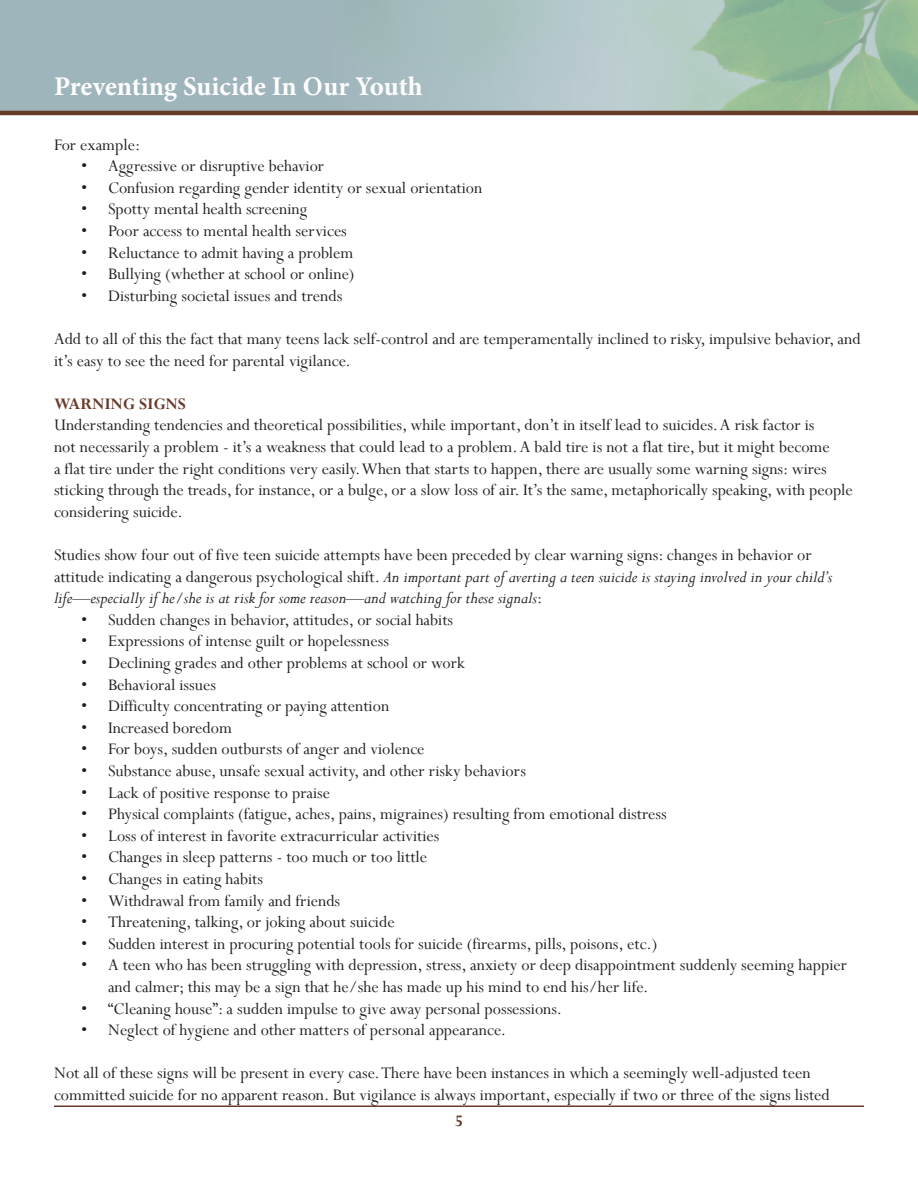
<style>
.page{position:relative;width:918px;height:1188px;background:#fff}
.page>*{position:absolute;margin:0;border:0;box-sizing:border-box;transform-origin:0 0}
.t1{font:700 27px "Minion Pro";letter-spacing:-.005em;color:#fff}
.Endnote_Text{font:18px/21.6px "Perpetua";color:#231f20}
.Headers__I__II__III{font:700 18px "Perpetua";color:#683a2a}
.s1{font-style:italic}
</style>
<div class="page">
<div style="left:0;top:0;width:918px;height:113px;background:#9fb5bc"></div>
<hr style="left:54px;top:1106px;width:810px;height:1px;background:#683a2a">
<img style="left:318px;top:0;width:600px;height:111px">
<hr style="left:0;top:111px;width:918px;height:4px;background:#683a2a">
<h1 class="t1" style="left:54px;top:68px;width:370px">Preventing Suicide In Our Youth</h1>
<p class="Endnote_Text" style="left:54px;top:133px;width:88px">For example:</p>
<p class="Endnote_Text" style="left:81px;top:155px;width:245px">• Aggressive or disruptive behavior</p>
<p class="Endnote_Text" style="left:81px;top:176px;width:403px">• Confusion regarding gender identity or sexual orientation</p>
<p class="Endnote_Text" style="left:81px;top:198px;width:228px">• Spotty mental health screening</p>
<p class="Endnote_Text" style="left:81px;top:220px;width:267px">• Poor access to mental health services</p>
<p class="Endnote_Text" style="left:81px;top:241px;width:274px">• Reluctance to admit having a problem</p>
<p class="Endnote_Text" style="left:81px;top:263px;width:275px">• Bullying (whether at school or online)</p>
<p class="Endnote_Text" style="left:81px;top:284px;width:263px">• Disturbing societal issues and trends</p>
<p class="Endnote_Text" style="left:54px;top:328px;width:808px">Add to all of this the fact that many teens lack self-control and are temperamentally inclined to risky, impulsive behavior, and it’s easy to see the need for parental vigilance.</p>
<p class="Headers__I__II__III" style="left:54px;top:392px;width:134px">WARNING SIGNS</p>
<p class="Endnote_Text" style="left:54px;top:414px;width:800px">Understanding tendencies and theoretical possibilities, while important, don’t in itself lead to suicides. A risk factor is<br>not necessarily a problem - it’s a weakness that could lead to a problem. A bald tire is not a flat tire, but it might become<br>a flat tire under the right conditions very easily. When that starts to happen, there are usually some warning signs: wires sticking through the treads, for instance, or a bulge, or a slow loss of air. It’s the same, metaphorically speaking, with people considering suicide.</p>
<p class="Endnote_Text" style="left:54px;top:544px;width:780px">Studies show four out of five teen suicide attempts have been preceded by clear warning signs: changes in behavior or attitude indicating a dangerous psychological shift. <span class="s1">An important part of averting a teen suicide is staying involved in your child’s life—especially if he/she is at risk for some reason—and watching for these signals</span>:</p>
<p class="Endnote_Text" style="left:81px;top:608px;width:374px">• Sudden changes in behavior, attitudes, or social habits</p>
<p class="Endnote_Text" style="left:81px;top:630px;width:310px">• Expressions of intense guilt or hopelessness</p>
<p class="Endnote_Text" style="left:81px;top:652px;width:385px">• Declining grades and other problems at school or work</p>
<p class="Endnote_Text" style="left:81px;top:673px;width:136px">• Behavioral issues</p>
<p class="Endnote_Text" style="left:81px;top:695px;width:310px">• Difficulty concentrating or paying attention</p>
<p class="Endnote_Text" style="left:81px;top:716px;width:153px">• Increased boredom</p>
<p class="Endnote_Text" style="left:81px;top:738px;width:345px">• For boys, sudden outbursts of anger and violence</p>
<p class="Endnote_Text" style="left:81px;top:760px;width:446px">• Substance abuse, unsafe sexual activity, and other risky behaviors</p>
<p class="Endnote_Text" style="left:81px;top:781px;width:251px">• Lack of positive response to praise</p>
<p class="Endnote_Text" style="left:81px;top:803px;width:587px">• Physical complaints (fatigue, aches, pains, migraines) resulting from emotional distress</p>
<p class="Endnote_Text" style="left:81px;top:824px;width:360px">• Loss of interest in favorite extracurricular activities</p>
<p class="Endnote_Text" style="left:81px;top:846px;width:348px">• Changes in sleep patterns - too much or too little</p>
<p class="Endnote_Text" style="left:81px;top:868px;width:184px">• Changes in eating habits</p>
<p class="Endnote_Text" style="left:81px;top:889px;width:261px">• Withdrawal from family and friends</p>
<p class="Endnote_Text" style="left:81px;top:911px;width:315px">• Threatening, talking, or joking about suicide</p>
<p class="Endnote_Text" style="left:81px;top:932px;width:578px">• Sudden interest in procuring potential tools for suicide (firearms, pills, poisons, etc.)</p>
<p class="Endnote_Text" style="left:108px;top:954px;width:740px;text-indent:-27px">• A teen who has been struggling with depression, stress, anxiety or deep disappointment suddenly seeming happier and calmer; this may be a sign that he/she has made up his mind to end his/her life.</p>
<p class="Endnote_Text" style="left:81px;top:997px;width:483px">• “Cleaning house”: a sudden impulse to give away personal possessions.</p>
<p class="Endnote_Text" style="left:81px;top:1019px;width:427px">• Neglect of hygiene and other matters of personal appearance.</p>
<p class="Endnote_Text" style="left:54px;top:1062px;width:777px">Not all of these signs will be present in every case. There have been instances in which a seemingly well-adjusted teen committed suicide for no apparent reason. But vigilance is always important, especially if two or three of the signs listed</p>
<p class="Headers__I__II__III" style="left:455px;top:1109px;width:10px">5</p>
</div>
